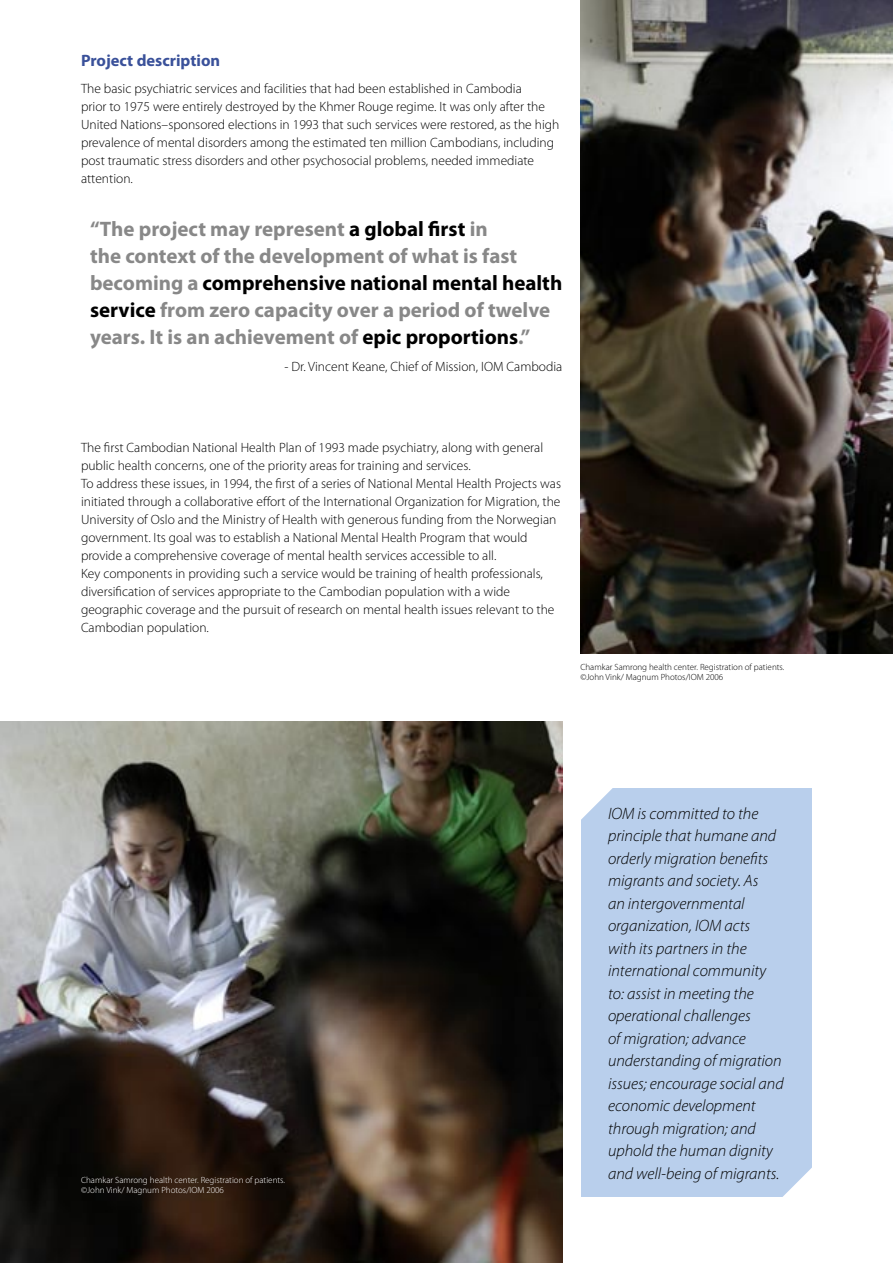
<style>
.page{position:relative;width:893px;height:1263px;background:#fff}
.page>*{position:absolute;margin:0;border:0;box-sizing:border-box;transform-origin:0 0}
.quote{font:700 21px/27px "Myriad Pro";color:#888}
.bodytext{font:italic 300 16.5px/22.5px "Myriad Pro";color:#000}
.headtext{font:700 16.5px "Myriad Pro";color:#3a519a}
.bodytext-2{font:300 13.5px/18px "Myriad Pro";color:#000}
.quotefromwho{font:300 13.5px "Myriad Pro";color:#000}
.quotefromwho-2{font:300 9px/10.8px "Myriad Pro";color:#000}
.quotefromwho-3{font:300 9px/10.8px "Myriad Pro";color:#fff}
.s1{color:#000}
</style>
<div class="page">
<div style="left:581px;top:788px;width:231px;height:409px;background:#b9cfec"></div>
<svg style="left:562px;top:771px;width:51px;height:50px"></svg>
<svg style="left:783px;top:1168px;width:29px;height:29px"></svg>
<img style="left:580px;top:0;width:313px;height:653px">
<img style="left:0;top:721px;width:562px;height:542px">
<p class="headtext" style="left:81px;top:52px;width:141px">Project description</p>
<p class="bodytext-2" style="left:81px;top:80px;width:480px">The basic psychiatric services and facilities that had been established in Cambodia<br>prior to 1975 were entirely destroyed by the Khmer Rouge regime. It was only after the United Nations–sponsored elections in 1993 that such services were restored, as the high prevalence of mental disorders among the estimated ten million Cambodians, including post traumatic stress disorders and other psychosocial problems, needed immediate attention.</p>
<p class="quote" style="left:90px;top:216px;width:474px">“The project may represent <span class="s1">a global first</span> in<br>the context of the development of what is fast becoming a <span class="s1">comprehensive national mental health service</span> from zero capacity over a period of twelve years. It is an achievement of <span class="s1">epic proportions</span>.”</p>
<p class="quotefromwho" style="left:284px;top:359px;width:279px">- Dr. Vincent Keane, Chief of Mission, IOM Cambodia</p>
<p class="bodytext-2" style="left:81px;top:438px;width:464px">The first Cambodian National Health Plan of 1993 made psychiatry, along with general public health concerns, one of the priority areas for training and services.</p>
<p class="bodytext-2" style="left:81px;top:474px;width:481px">To address these issues, in 1994, the first of a series of National Mental Health Projects was initiated through a collaborative effort of the International Organization for Migration, the University of Oslo and the Ministry of Health with generous funding from the Norwegian government. Its goal was to establish a National Mental Health Program that would provide a comprehensive coverage of mental health services accessible to all.</p>
<p class="bodytext-2" style="left:81px;top:564px;width:475px">Key components in providing such a service would be training of health professionals, diversification of services appropriate to the Cambodian population with a wide geographic coverage and the pursuit of research on mental health issues relevant to the Cambodian population.</p>
<p class="quotefromwho-2" style="left:580px;top:661px;width:206px">Chamkar Samrong health center. Registration of patients. ©John Vink/ Magnum Photos/IOM 2006</p>
<p class="quotefromwho-3" style="left:81px;top:1174px;width:206px">Chamkar Samrong health center. Registration of patients. ©John Vink/ Magnum Photos/IOM 2006</p>
<p class="bodytext" style="left:608px;top:803px;width:177px">IOM is committed to the principle that humane and orderly migration benefits migrants and society. As<br>an intergovernmental organization, IOM acts<br>with its partners in the international community to: assist in meeting the operational challenges<br>of migration; advance understanding of migration issues; encourage social and economic development through migration; and uphold the human dignity and well-being of migrants.</p>
</div>
